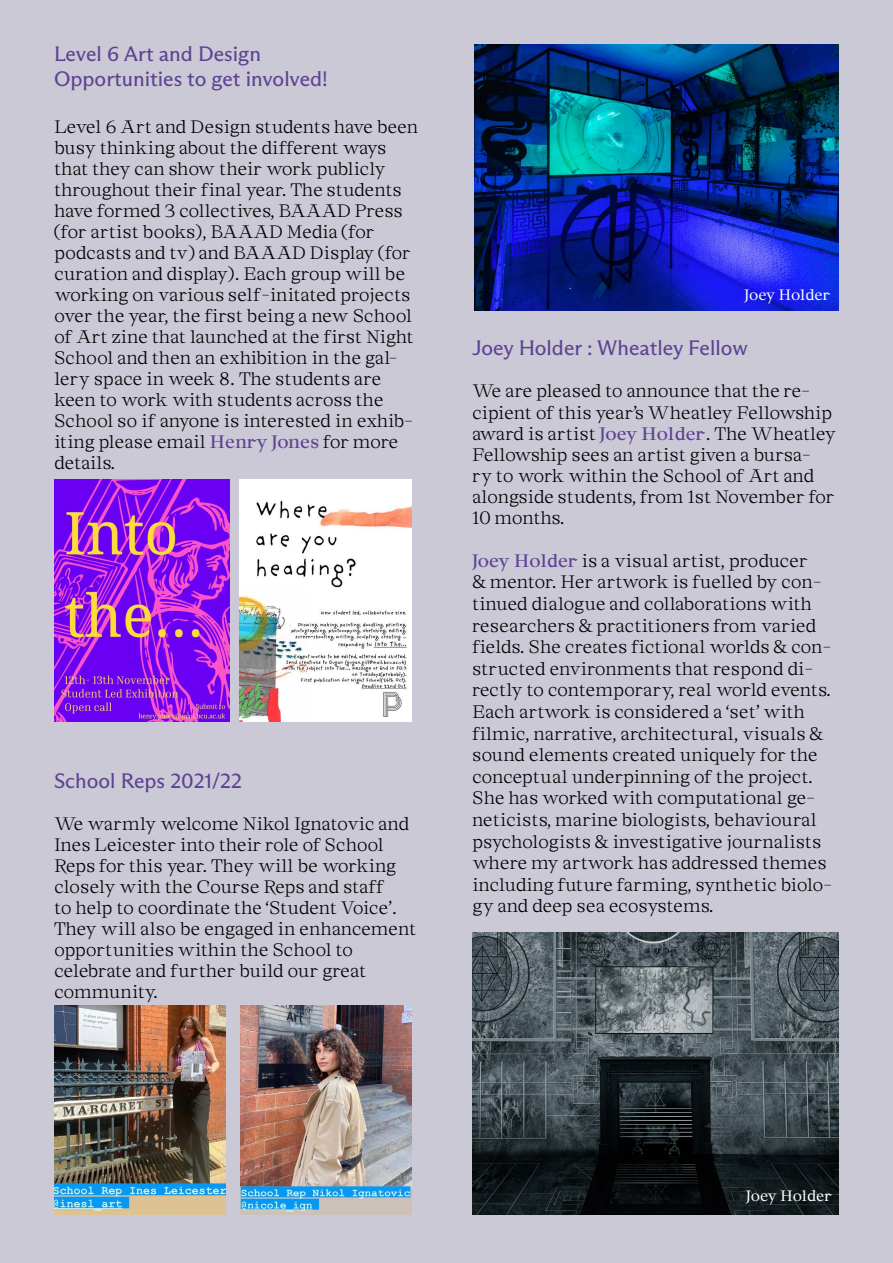
<style>
.page{position:relative;width:893px;height:1263px;background:#cbc9d5}
.page>*{position:absolute;margin:0;border:0;box-sizing:border-box;transform-origin:0 0}
.t1{font:21px/25.2px "ABC Arizona Flare";color:#5d4294}
.t2{font:300 18px/21px "Chapter";letter-spacing:-.03em;color:#000}
.t3{font:15px "Chapter";letter-spacing:-.02em;color:#fff}
.s1{font-weight:700;color:#5d4294}
</style>
<div class="page">
<img style="left:475px;top:45px;width:364px;height:265px">
<img style="left:54px;top:479px;width:176px;height:242px">
<img style="left:239px;top:479px;width:173px;height:242px">
<img style="left:54px;top:1006px;width:172px;height:209px">
<img style="left:240px;top:1006px;width:172px;height:209px">
<img style="left:472px;top:932px;width:367px;height:283px">
<p class="t1" style="left:54px;top:41px;width:275px">Level 6 Art and Design<br>Opportunities to get involved!</p>
<p class="t2" style="left:54px;top:117px;width:366px">Level 6 Art and Design students have been busy thinking about the different ways that they can show their work publicly throughout their final year. The students have formed 3 collectives, BAAAD Press (for artist books), BAAAD Media (for podcasts and tv) and BAAAD Display (for curation and display). Each group will be working on various self-initated projects over the year, the first being a new School of Art zine that launched at the first Night School and then an exhibition in the gal&shy;lery space in week 8. The students are keen to work with students across the School so if anyone is interested in exhib&shy;iting please email <span class="s1">Henry Jones</span> for more details.</p>
<p class="t1" style="left:54px;top:768px;width:189px">School Reps 2021/22</p>
<p class="t2" style="left:54px;top:814px;width:364px">We warmly welcome Nikol Ignatovic and Ines Leicester into their role of School Reps for this year. They will be working closely with the Course Reps and staff<br>to help to coordinate the ‘Student Voice’.<br>They will also be engaged in enhancement opportunities within the School to celebrate and further build our great community.</p>
<p class="t3" style="left:744px;top:286px;width:88px">Joey Holder</p>
<p class="t1" style="left:472px;top:336px;width:277px">Joey Holder : Wheatley Fellow</p>
<p class="t2" style="left:472px;top:382px;width:366px">We are pleased to announce that the re&shy;cipient of this year’s Wheatley Fellowship award is artist <span class="s1">Joey Holder</span>. The Wheatley Fellowship sees an artist given a bursa-<br>ry to work within the School of Art and alongside students, from 1st November for 10 months.</p>
<p class="t2" style="left:472px;top:550px;width:361px;line-height:21.6px"><span class="s1">Joey Holder</span> is a visual artist, producer<br>&amp; mentor. Her artwork is fuelled by con&shy;tinued dialogue and collaborations with researchers &amp; practitioners from varied fields. She creates fictional worlds &amp; con&shy;structed environments that respond di&shy;rectly to contemporary, real world events.<br>Each artwork is considered a ‘set’ with filmic, narrative, architectural, visuals &amp; sound elements created uniquely for the conceptual underpinning of the project.<br>She has worked with computational ge&shy;neticists, marine biologists, behavioural psychologists &amp; investigative journalists where my artwork has addressed themes including future farming, synthetic biolo&shy;gy and deep sea ecosystems.</p>
<p class="t3" style="left:746px;top:1187px;width:88px">Joey Holder</p>
</div>
